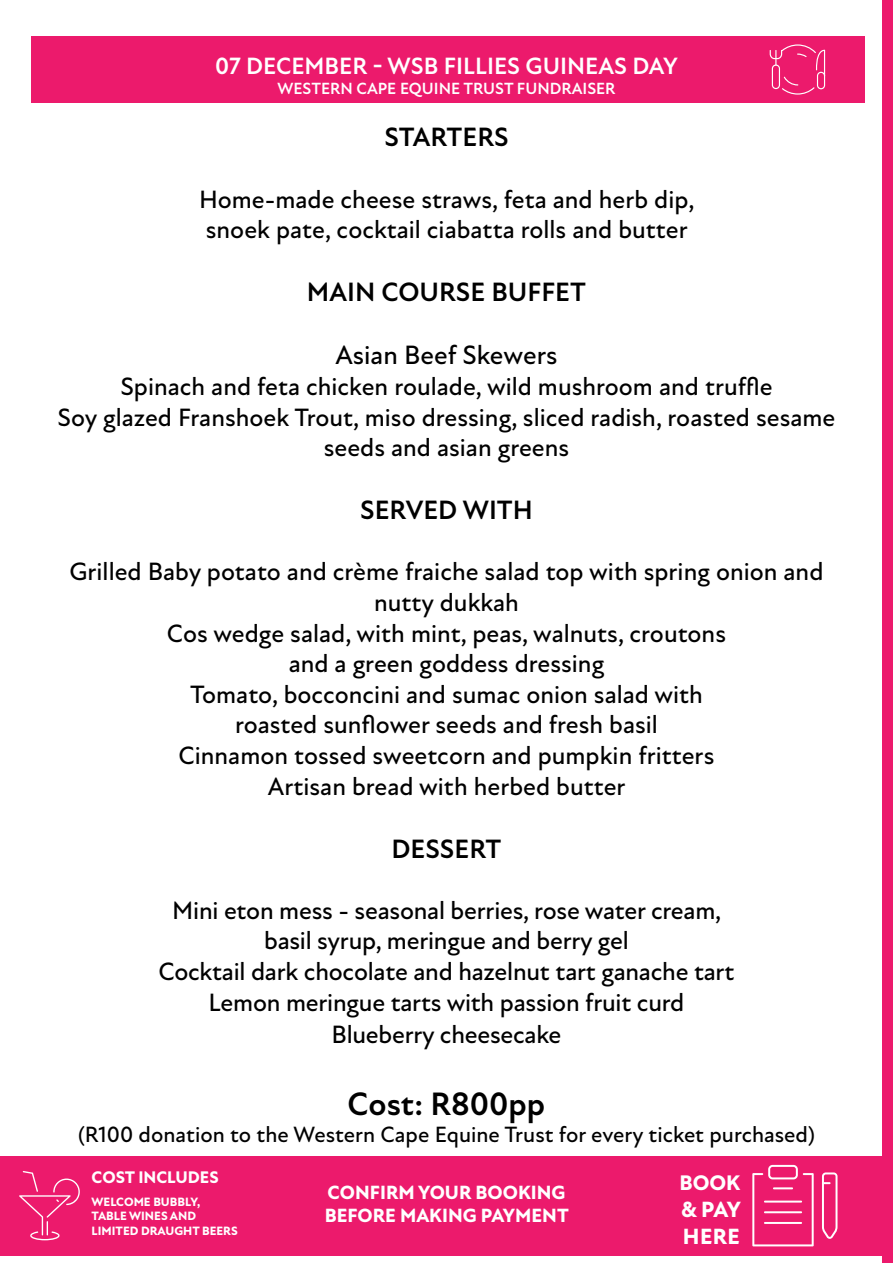
<style>
.page{position:relative;width:893px;height:1263px;background:#fff}
.page>*{position:absolute;margin:0;border:0;box-sizing:border-box;transform-origin:0 0}
.t1{font:700 33px "New Atten";color:#000}
.t2{font:700 27px "New Atten";color:#000}
.t3{font:500 27px "New Atten";color:#000}
.t4{font:500 25.5px/30.6px "New Atten";color:#000;text-align:center}
.t5{font:700 24px "New Atten";color:#fff}
.t6{font:500 22.5px "New Atten";color:#000}
.t7{font:800 22.5px/27px "New Atten";letter-spacing:.02em;color:#fff}
.t8{font:800 21.45px "New Atten";color:#fff}
.t9{font:800 19.5px/23.4px "New Atten";color:#fff}
.t10{font:800 17.1px "New Atten";color:#fff}
.t11{font:700 16.5px "New Atten";color:#fff}
.t12{font:800 12.3px/14.4px "New Atten";color:#fff}
</style>
<div class="page">
<div style="left:31px;top:36px;width:833px;height:67px;background:#ec1a6c"></div>
<svg style="left:770px;top:44px;width:55px;height:51px"></svg>
<div style="left:882px;top:0;width:11px;height:1263px;background:#ec1a6c"></div>
<div style="left:0;top:1156px;width:893px;height:99px;background:#ec1a6c"></div>
<svg style="left:752px;top:1165px;width:62px;height:81px"></svg>
<hr style="left:773px;top:1187px;width:20px;height:2px;background:#fff">
<hr style="left:764px;top:1200px;width:38px;height:2px;background:#fff">
<hr style="left:764px;top:1222px;width:38px;height:2px;background:#fff">
<hr style="left:764px;top:1211px;width:38px;height:2px;background:#fff">
<svg style="left:822px;top:1172px;width:15px;height:67px"></svg>
<svg style="left:19px;top:1171px;width:61px;height:69px"></svg>
<p class="t5" style="left:215px;top:52px;width:464px">07 DECEMBER - WSB FILLIES GUINEAS DAY</p>
<p class="t11" style="left:278px;top:79px;width:339px">WESTERN CAPE EQUINE TRUST FUNDRAISER</p>
<p class="t2" style="left:384px;top:122px;width:126px">STARTERS</p>
<p class="t4" style="left:199px;top:184px;width:497px;text-align:left">Home-made cheese straws, feta and herb dip, snoek pate, cocktail ciabatta rolls and butter</p>
<p class="t2" style="left:307px;top:276px;width:281px">MAIN COURSE BUFFET</p>
<p class="t3" style="left:335px;top:339px;width:224px">Asian Beef Skewers</p>
<p class="t4" style="left:58px;top:371px;width:779px">Spinach and feta chicken roulade, wild mushroom and truffle<br>Soy glazed Franshoek Trout, miso dressing, sliced radish, roasted sesame seeds and asian greens</p>
<p class="t2" style="left:360px;top:494px;width:174px">SERVED WITH</p>
<p class="t4" style="left:69px;top:557px;width:755px">Grilled Baby potato and crème fraiche salad top with spring onion and nutty dukkah<br>Cos wedge salad, with mint, peas, walnuts, croutons<br>and a green goddess dressing<br>Tomato, bocconcini and sumac onion salad with<br>roasted sunflower seeds and fresh basil<br>Cinnamon tossed sweetcorn and pumpkin fritters<br>Artisan bread with herbed butter</p>
<p class="t2" style="left:391px;top:833px;width:112px">DESSERT</p>
<p class="t4" style="left:159px;top:895px;width:577px;line-height:31px">Mini eton mess - seasonal berries, rose water cream, basil syrup, meringue and berry gel<br>Cocktail dark chocolate and hazelnut tart ganache tart Lemon meringue tarts with passion fruit curd Blueberry cheesecake</p>
<p class="t1" style="left:348px;top:1084px;width:199px">Cost: R800pp</p>
<p class="t6" style="left:78px;top:1121px;width:738px">(R100 donation to the Western Cape Equine Trust for every ticket purchased)</p>
<p class="t8" style="left:679px;top:1170px;width:62px">BOOK</p>
<p class="t7" style="left:681px;top:1196px;width:61px">&amp; PAY<br>HERE</p>
<p class="t10" style="left:92px;top:1167px;width:129px">COST INCLUDES</p>
<p class="t12" style="left:92px;top:1195px;width:148px">WELCOME BUBBLY,<br>TABLE WINES AND<br>LIMITED DRAUGHT BEERS</p>
<p class="t9" style="left:325px;top:1181px;width:246px">CONFIRM YOUR BOOKING<br>BEFORE MAKING PAYMENT</p>
</div>
